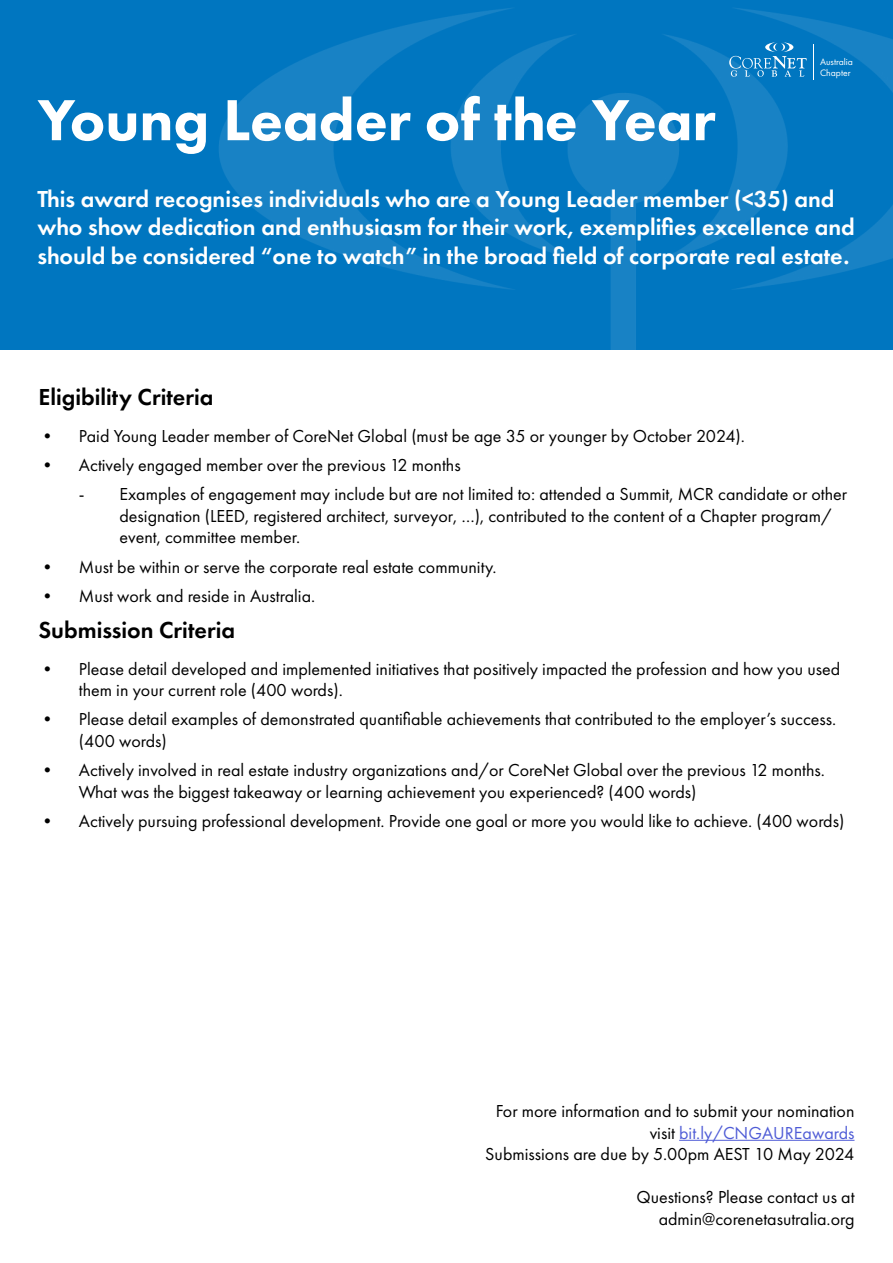
<style>
.page{position:relative;width:893px;height:1263px;background:#fff}
.page>*{position:absolute;margin:0;border:0;box-sizing:border-box;transform-origin:0 0}
.t1{font:800 60px "Futura PT";color:#fff}
.t2{font:600 24px/28.8px "Futura PT";color:#fff}
.t3{font:600 24px "Futura PT";color:#000}
.t4{font:18px/21.6px "Futura PT";color:#000}
.t5{font:9.75px/11.7px "Futura PT";color:#fff}
.s1{color:#4f5cd6}
</style>
<div class="page">
<hr style="left:679px;top:1140px;width:175px;height:1px;background:#4f5cd6">
<div style="left:0;top:0;width:893px;height:349px;background:#0076c0"></div>
<img style="left:188px;top:8px;width:705px;height:342px">
<p class="t5" style="left:820px;top:56px;width:34px">Australia<br>Chapter</p>
<h1 class="t1" style="left:38px;top:83px;width:680px">Young Leader of the Year</h1>
<h2 class="t2" style="left:38px;top:184px;width:819px">This award recognises individuals who are a Young Leader member (&lt;35) and who show dedication and enthusiasm for their work, exemplifies excellence and should be considered “one to watch” in the broad field of corporate real estate.</h2>
<h2 class="t3" style="left:38px;top:382px;width:176px">Eligibility Criteria</h2>
<p class="t4" style="left:38px;top:425px;width:708px">• Paid Young Leader member of CoreNet Global (must be age 35 or younger by October 2024).</p>
<p class="t4" style="left:38px;top:454px;width:424px">• Actively engaged member over the previous 12 months</p>
<p class="t4" style="left:119px;top:483px;width:729px;text-indent:-40px">- Examples of engagement may include but are not limited to: attended a Summit, MCR candidate or other designation (LEED, registered architect, surveyor, …), contributed to the content of a Chapter program/ event, committee member.</p>
<p class="t4" style="left:38px;top:556px;width:460px">• Must be within or serve the corporate real estate community.</p>
<p class="t4" style="left:38px;top:585px;width:278px">• Must work and reside in Australia.</p>
<h2 class="t3" style="left:38px;top:615px;width:198px">Submission Criteria</h2>
<p class="t4" style="left:79px;top:658px;width:763px;text-indent:-41px">• Please detail developed and implemented initiatives that positively impacted the profession and how you used them in your current role (400 words).</p>
<p class="t4" style="left:79px;top:708px;width:759px;text-indent:-41px">• Please detail examples of demonstrated quantifiable achievements that contributed to the employer’s success. (400 words)</p>
<p class="t4" style="left:79px;top:759px;width:747px;text-indent:-41px">• Actively involved in real estate industry organizations and/or CoreNet Global over the previous 12 months.<br>What was the biggest takeaway or learning achievement you experienced? (400 words)</p>
<p class="t4" style="left:38px;top:810px;width:807px">• Actively pursuing professional development. Provide one goal or more you would like to achieve. (400 words)</p>
<p class="t4" style="left:485px;top:1100px;width:371px;text-align:right">For more information and to submit your nomination visit <span class="s1">bit.ly/CNGAUREawards<br></span>Submissions are due by 5.00pm AEST 10 May 2024</p>
<p class="t4" style="left:636px;top:1186px;width:220px;text-align:right">Questions? Please contact us at admin@corenetasutralia.org</p>
</div>
